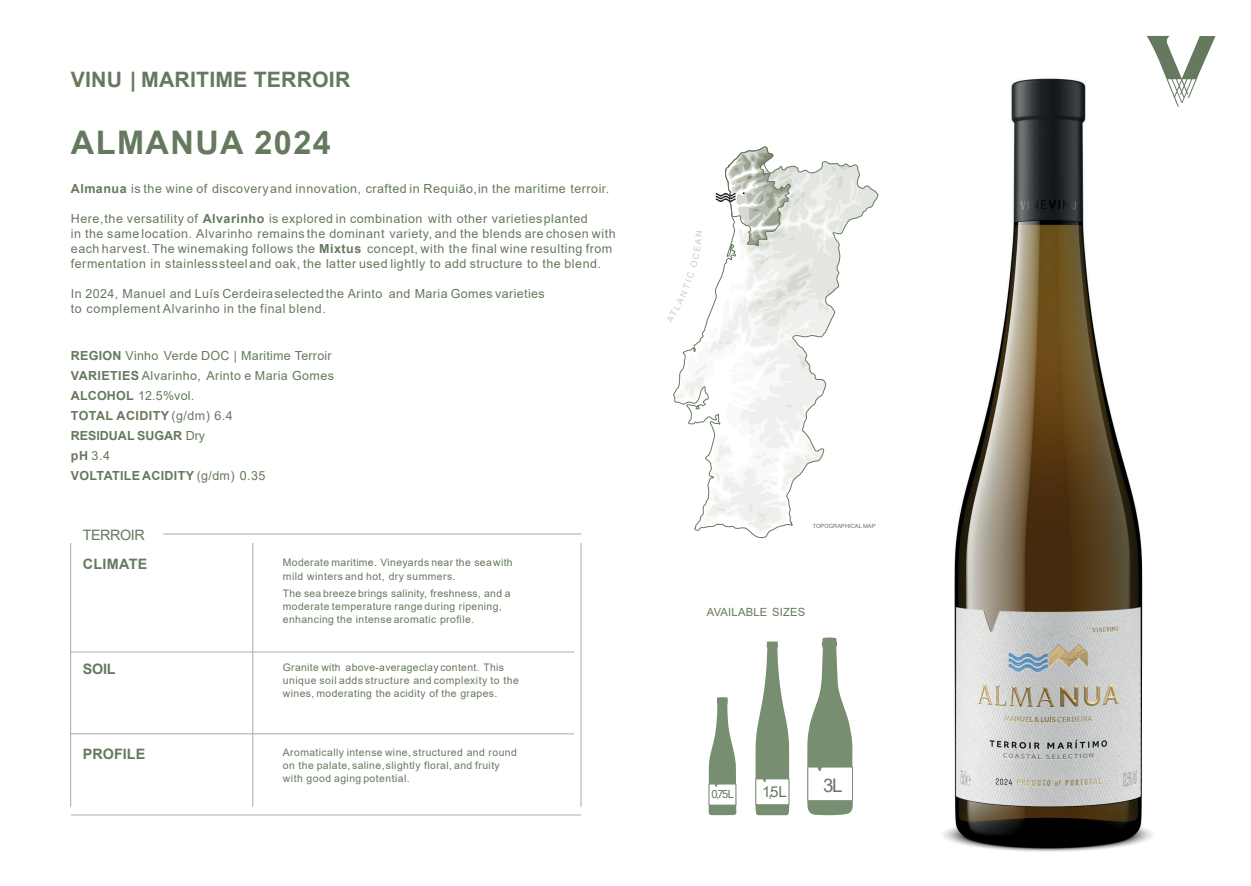
<style>
.page{position:relative;width:1251px;height:886px;background:#fff}
.page>*{position:absolute;margin:0;border:0;box-sizing:border-box;transform-origin:0 0}
.t1{font:700 32.5px "Arial";letter-spacing:.045em;color:#65795e}
.t2{font:700 21.25px "Arial";letter-spacing:.01em;color:#65795e}
.t3{font:18.75px "Arial";color:#65795e}
.t4{font:15px "Arial";color:#65795e}
.t5{font:700 14.38px "Arial";letter-spacing:.005em;color:#65795e}
.t6{font:700 14.38px "Arial";letter-spacing:.025em;color:#65795e}
.t7{font:14.38px "Arial";letter-spacing:-.025em;color:#65795e}
.t8{font:12.5px/15px "Arial";letter-spacing:.04em;color:#65795e}
.t9{font:12.5px/20px "Arial";letter-spacing:.02em;color:#65795e}
.t10{font:11.25px "Arial";letter-spacing:.015em;color:#65795e}
.t11{font:10.38px/13.2px "Arial";letter-spacing:.04em;color:#65795e}
.t12{font:5.75px "Arial";color:#65795e}
.s1{font-weight:700}
</style>
<div class="page">
<img style="left:942px;top:78px;width:211px;height:774px">
<svg style="left:1146px;top:36px;width:69px;height:71px"></svg>
<svg style="left:708px;top:697px;width:29px;height:118px"></svg>
<svg style="left:755px;top:641px;width:34px;height:174px"></svg>
<svg style="left:807px;top:637px;width:46px;height:178px"></svg>
<hr style="left:253px;top:543px;width:1px;height:264px;background:#a7af9e">
<hr style="left:581px;top:543px;width:1px;height:264px;background:#a7af9e">
<hr style="left:70px;top:543px;width:1px;height:264px;background:#a7af9e">
<hr style="left:71px;top:652px;width:503px;height:1px;background:#a7af9e">
<hr style="left:71px;top:733px;width:503px;height:1px;background:#a7af9e">
<hr style="left:163px;top:534px;width:418px;height:1px;background:#a7af9e">
<hr style="left:71px;top:815px;width:510px;height:1px;background:#a7af9e">
<svg style="left:673px;top:147px;width:205px;height:384px"></svg>
<h2 class="t2" style="left:71px;top:72px;width:281px">VINU | MARITIME TERROIR</h2>
<h1 class="t1" style="left:71px;top:131px;width:262px">ALMANUA 2024</h1>
<p class="t8" style="left:71px;top:183px;width:540px"><span class="s1">Almanua</span> is the wine of discoveryand innovation, crafted in Requião,in the maritime terroir.</p>
<p class="t8" style="left:71px;top:213px;width:546px">Here,the versatility of <span class="s1">Alvarinho</span> is explored in combination with other varietiesplanted<br>in the samelocation. Alvarinho remains the dominant variety, and the blends arechosen with eachharvest. The winemaking follows the <span class="s1">Mixtus</span> concept, with the final wine resulting from fermentation in stainlesssteeland oak, the latter used lightly to add structure to the blend.</p>
<p class="t8" style="left:71px;top:288px;width:475px">In 2024, Manuel and Luís Cerdeiraselectedthe Arinto and Maria Gomes varieties to complement Alvarinho in the final blend.</p>
<p class="t9" style="left:71px;top:347px;width:265px"><span class="s1">REGION</span> Vinho Verde DOC | Maritime Terroir<br><span class="s1">VARIETIES</span> Alvarinho, Arinto e Maria Gomes<br><span class="s1">ALCOHOL</span> 12.5%vol.<br><span class="s1">TOTAL ACIDITY</span> (g/dm) 6.4<br><span class="s1">RESIDUAL SUGAR</span> Dry<br><span class="s1">pH</span> 3.4<br><span class="s1">VOLTATILE ACIDITY</span> (g/dm) 0.35</p>
<p class="t7" style="left:83px;top:529px;width:64px">TERROIR</p>
<p class="t6" style="left:83px;top:559px;width:66px">CLIMATE</p>
<p class="t5" style="left:83px;top:663px;width:34px">SOIL</p>
<p class="t5" style="left:83px;top:748px;width:64px">PROFILE</p>
<p class="t11" style="left:283px;top:557px;width:231px">Moderate maritime. Vineyards near the seawith mild winters and hot, dry summers.</p>
<p class="t11" style="left:283px;top:588px;width:229px">The sea breeze brings salinity, freshness, and a moderate temperature range during ripening, enhancing the intense aromatic profile.</p>
<p class="t11" style="left:283px;top:661px;width:237px">Granite with above-averageclay content. This unique soil adds structure and complexity to the wines, moderating the acidity of the grapes.</p>
<p class="t11" style="left:283px;top:746px;width:235px">Aromatically intense wine, structured and round on the palate, saline,slightly floral, and fruity with good aging potential.</p>
<p class="t12" style="left:813px;top:524px;width:64px">TOPOGRAPHICAL MAP</p>
<p class="t10" style="left:707px;top:608px;width:100px">AVAILABLE SIZES</p>
<p class="t10" style="left:711px;top:790px;width:24px">0,75L</p>
<p class="t4" style="left:762px;top:786px;width:26px">1,5L</p>
<h3 class="t3" style="left:823px;top:778px;width:21px">3L</h3>
</div>
